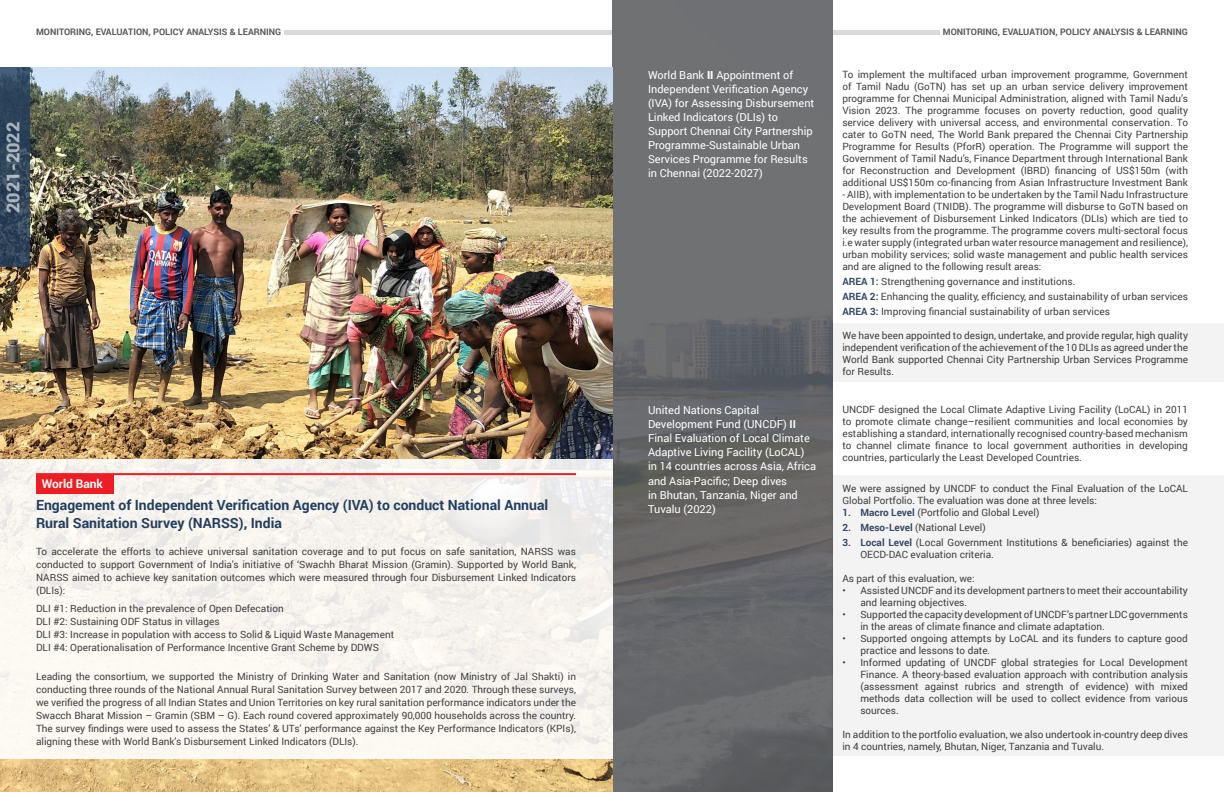
<style>
.page{position:relative;width:1224px;height:792px;background:#fff}
.page>*{position:absolute;margin:0;border:0;box-sizing:border-box;transform-origin:0 0}
.t1{font:900 18px "Roboto";color:#fff}
.t2{font:700 14px/18px "Roboto";color:#233e5e}
.t3{font:700 12px "Roboto";letter-spacing:-.005em;color:#fff}
.t4{font:11px/14px "Roboto";color:#fff}
.t5{font:10px/12px "Roboto";color:#414042}
.t6{font:700 9px "Roboto";color:#58595b}
.s1{font-weight:900}
.s2{font-weight:700}
.s3{font-weight:700;color:#374968}
</style>
<div class="page">
<div style="left:284px;top:30px;width:656px;height:5px;background:#d9d9d9"></div>
<img style="left:612px;top:0;width:220px;height:792px">
<div style="left:832px;top:475px;width:392px;height:281px;background:#f3f3f3"></div>
<div style="left:832px;top:323px;width:392px;height:59px;background:#f3f3f3"></div>
<img style="left:0;top:68px;width:612px;height:724px">
<svg style="left:0;top:68px;width:29px;height:199px;background:#2f455b"></svg>
<svg style="left:0;top:459px;width:613px;height:300px;fill:#f9f5f0"></svg>
<hr style="left:36px;top:473px;width:540px;height:2px;background:#ed1d24">
<div style="left:36px;top:475px;width:78px;height:19px;background:#ed1d24"></div>
<h1 class="t1" style="left:0;top:213px;width:93px;rotate:-90deg">2021-2022</h1>
<p class="t6" style="left:36px;top:26px;width:247px">MONITORING, EVALUATION, POLICY ANALYSIS &amp; LEARNING</p>
<p class="t6" style="left:943px;top:26px;width:247px">MONITORING, EVALUATION, POLICY ANALYSIS &amp; LEARNING</p>
<p class="t3" style="left:42px;top:475px;width:63px">World Bank</p>
<h2 class="t2" style="left:36px;top:496px;width:514px">Engagement of Independent Verification Agency (IVA) to conduct National Annual<br>Rural Sanitation Survey (NARSS), India</h2>
<p class="t5" style="left:36px;top:545px;width:542px;line-height:13px;text-align:justify">To accelerate the efforts to achieve universal sanitation coverage and to put focus on safe sanitation, NARSS was conducted to support Government of India’s initiative of ‘Swachh Bharat Mission (Gramin). Supported by World Bank, NARSS aimed to achieve key sanitation outcomes which were measured through four Disbursement Linked Indicators (DLIs):</p>
<p class="t5" style="left:36px;top:601px;width:360px;line-height:13px">DLI #1: Reduction in the prevalence of Open Defecation<br>DLI #2: Sustaining ODF Status in villages<br>DLI #3: Increase in population with access to Solid &amp; Liquid Waste Management DLI #4: Operationalisation of Performance Incentive Grant Scheme by DDWS</p>
<p class="t5" style="left:36px;top:669px;width:542px;line-height:13px;text-align:justify">Leading the consortium, we supported the Ministry of Drinking Water and Sanitation (now Ministry of Jal Shakti) in conducting three rounds of the National Annual Rural Sanitation Survey between 2017 and 2020. Through these surveys, we verified the progress of all Indian States and Union Territories on key rural sanitation performance indicators under the Swacch Bharat Mission – Gramin (SBM – G). Each round covered approximately 90,000 households across the country.<br>The survey findings were used to assess the States’ &amp; UTs’ performance against the Key Performance Indicators (KPIs), aligning these with World Bank’s Disbursement Linked Indicators (DLIs).</p>
<p class="t4" style="left:648px;top:68px;width:168px">World Bank <span class="s1">II</span> Appointment of<br>Independent Verification Agency (IVA) for Assessing Disbursement<br>Linked Indicators (DLIs) to<br>Support Chennai City Partnership<br>Programme-Sustainable Urban<br>Services Programme for Results in Chennai (2022-2027)</p>
<p class="t4" style="left:648px;top:403px;width:170px">United Nations Capital<br>Development Fund (UNCDF) <span class="s2">II<br></span>Final Evaluation of Local Climate<br>Adaptive Living Facility (LoCAL) in 14 countries across Asia, Africa and Asia-Pacific; Deep dives<br>in Bhutan, Tanzania, Niger and<br>Tuvalu (2022)</p>
<p class="t5" style="left:842px;top:68px;width:347px;text-align:justify">To implement the multifaced urban improvement programme, Government of Tamil Nadu (GoTN) has set up an urban service delivery improvement programme for Chennai Municipal Administration, aligned with Tamil Nadu’s Vision 2023. The programme focuses on poverty reduction, good quality service delivery with universal access, and environmental conservation. To cater to GoTN need, The World Bank prepared the Chennai City Partnership Programme for Results (PforR) operation. The Programme will support the Government of Tamil Nadu’s, Finance Department through International Bank for Reconstruction and Development (IBRD) financing of US$150m (with additional US$150m co-financing from Asian Infrastructure Investment Bank</p>
<p class="t5" style="left:842px;top:188px;width:347px;text-align:justify">- AIIB), with implementation to be undertaken by the Tamil Nadu Infrastructure Development Board (TNIDB). The programme will disburse to GoTN based on the achievement of Disbursement Linked Indicators (DLIs) which are tied to key results from the programme. The programme covers multi-sectoral focus i.e water supply (integrated urban water resource management and resilience), urban mobility services; solid waste management and public health services and are aligned to the following result areas:</p>
<p class="t5" style="left:842px;top:274px;width:347px;line-height:14.9px"><span class="s3">AREA 1:</span> Strengthening governance and institutions.<br><span class="s3">AREA 2:</span> Enhancing the quality, efficiency, and sustainability of urban services<br><span class="s3">AREA 3:</span> Improving financial sustainability of urban services</p>
<p class="t5" style="left:842px;top:329px;width:347px;text-align:justify">We have been appointed to design, undertake, and provide regular, high quality independent verification of the achievement of the 10 DLIs as agreed under the World Bank supported Chennai City Partnership Urban Services Programme for Results.</p>
<p class="t5" style="left:842px;top:404px;width:347px;text-align:justify">UNCDF designed the Local Climate Adaptive Living Facility (LoCAL) in 2011 to promote climate change–resilient communities and local economies by establishing a standard, internationally recognised country-based mechanism to channel climate finance to local government authorities in developing countries, particularly the Least Developed Countries.</p>
<p class="t5" style="left:842px;top:482px;width:347px">We were assigned by UNCDF to conduct the Final Evaluation of the LoCAL<br>Global Portfolio. The evaluation was done at three levels:</p>
<p class="t5" style="left:842px;top:506px;width:198px"><span class="s3">1. Macro Level</span> (Portfolio and Global Level)</p>
<p class="t5" style="left:842px;top:521px;width:145px"><span class="s3">2. Meso-Level</span> (National Level)</p>
<p class="t5" style="left:860px;top:536px;width:329px;text-indent:-18px"><span class="s3">3. Local Level</span> (Local Government Institutions &amp; beneficiaries) against the<br>OECD-DAC evaluation criteria.</p>
<p class="t5" style="left:842px;top:572px;width:134px">As part of this evaluation, we:</p>
<p class="t5" style="left:860px;top:584px;width:329px;text-indent:-18px">• Assisted UNCDF and its development partners to meet their accountability and learning objectives.</p>
<p class="t5" style="left:860px;top:608px;width:329px;text-indent:-18px">• Supported the capacity development of UNCDF’s partner LDC governments in the areas of climate finance and climate adaptation.</p>
<p class="t5" style="left:860px;top:632px;width:329px;text-indent:-18px">• Supported ongoing attempts by LoCAL and its funders to capture good practice and lessons to date.</p>
<p class="t5" style="left:860px;top:656px;width:329px;text-align:justify;text-indent:-18px">• Informed updating of UNCDF global strategies for Local Development Finance. A theory-based evaluation approach with contribution analysis (assessment against rubrics and strength of evidence) with mixed methods data collection will be used to collect evidence from various sources.</p>
<p class="t5" style="left:842px;top:728px;width:347px">In addition to the portfolio evaluation, we also undertook in-country deep dives in 4 countries, namely, Bhutan, Niger, Tanzania and Tuvalu.</p>
</div>
